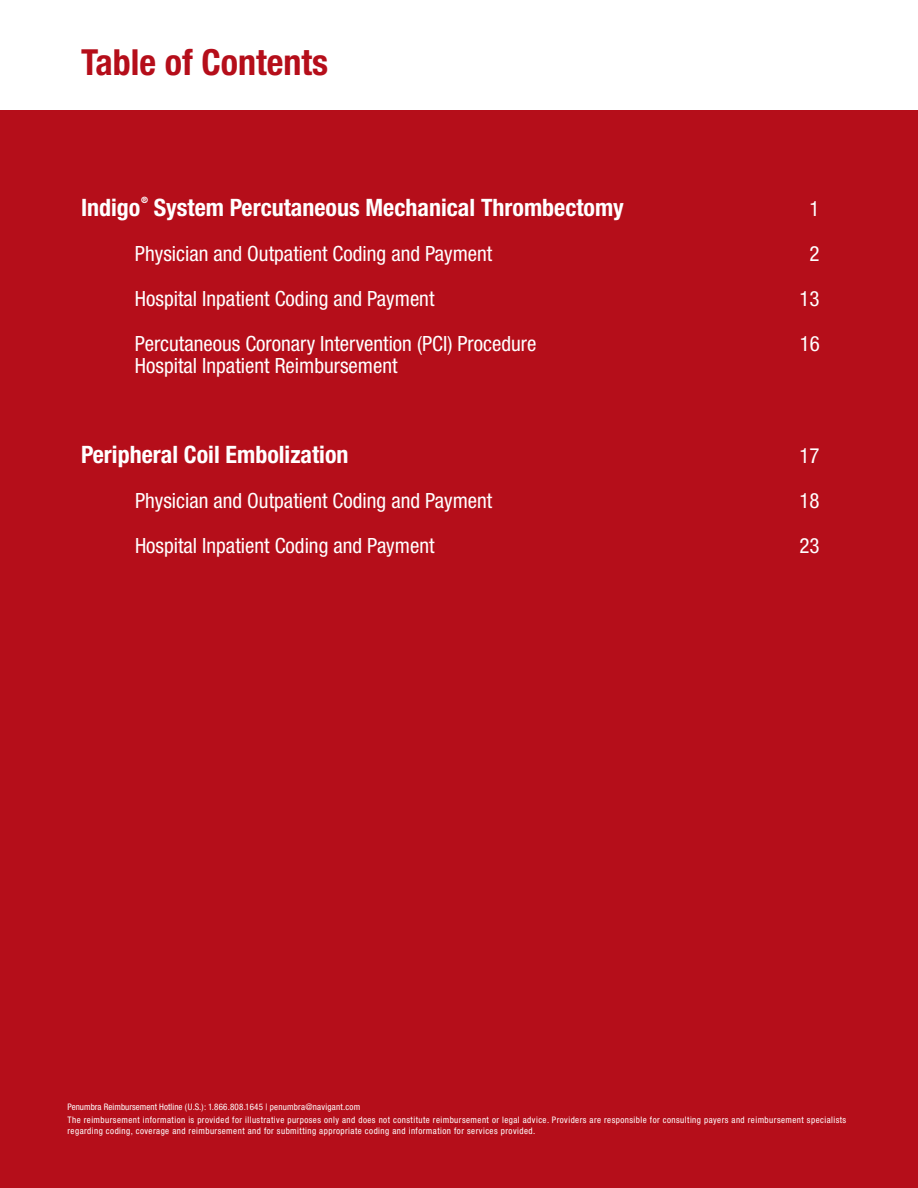
<style>
.page{position:relative;width:918px;height:1188px;background:#b50e1a}
.page>*{position:absolute;margin:0;border:0;box-sizing:border-box;transform-origin:0 0}
.t1{font:700 condensed 36px "Helvetica Neue LT Std";color:#b50e1a}
.t2{font:700 condensed 24px "Helvetica Neue LT Std";color:#fff}
.t3{font:condensed 21px "Helvetica Neue LT Std";color:#fff}
.t4{font:condensed 9px/14px "Helvetica Neue LT Std";letter-spacing:.05em;color:#fff}
.t5{font:700 condensed 8.7px "Helvetica Neue LT Std";color:#fff}
</style>
<div class="page">
<div style="left:0;top:0;width:918px;height:110px;background:#fff"></div>
<h1 class="t1" style="left:81px;top:41px;width:249px">Table of Contents</h1>
<h2 class="t2" style="left:81px;top:193px;width:61px">Indigo</h2>
<p class="t5" style="left:141px;top:195px;width:8px">®</p>
<h2 class="t2" style="left:154px;top:193px;width:472px">System Percutaneous Mechanical Thrombectomy</h2>
<h3 class="t3" style="left:810px;top:196px;width:12px">1</h3>
<h3 class="t3" style="left:135px;top:241px;width:359px">Physician and Outpatient Coding and Payment</h3>
<h3 class="t3" style="left:810px;top:241px;width:12px">2</h3>
<h3 class="t3" style="left:135px;top:286px;width:301px">Hospital Inpatient Coding and Payment</h3>
<h3 class="t3" style="left:800px;top:286px;width:22px">13</h3>
<h3 class="t3" style="left:135px;top:331px;width:403px">Percutaneous Coronary Intervention (PCI) Procedure</h3>
<h3 class="t3" style="left:800px;top:331px;width:22px">16</h3>
<h3 class="t3" style="left:135px;top:354px;width:264px">Hospital Inpatient Reimbursement</h3>
<h2 class="t2" style="left:81px;top:440px;width:269px">Peripheral Coil Embolization</h2>
<h3 class="t3" style="left:800px;top:444px;width:22px">17</h3>
<h3 class="t3" style="left:135px;top:489px;width:359px">Physician and Outpatient Coding and Payment</h3>
<h3 class="t3" style="left:800px;top:489px;width:22px">18</h3>
<h3 class="t3" style="left:135px;top:534px;width:301px">Hospital Inpatient Coding and Payment</h3>
<h3 class="t3" style="left:800px;top:534px;width:22px">23</h3>
<p class="t4" style="left:68px;top:1099px;width:780px">Penumbra Reimbursement Hotline (U.S.): 1.866.808.1645 | penumbra@navigant.com<br>The reimbursement information is provided for illustrative purposes only and does not constitute reimbursement or legal advice. Providers are responsible for consulting payers and reimbursement specialists</p>
<p class="t4" style="left:68px;top:1124px;width:469px">regarding coding, coverage and reimbursement and for submitting appropriate coding and information for services provided.</p>
</div>
